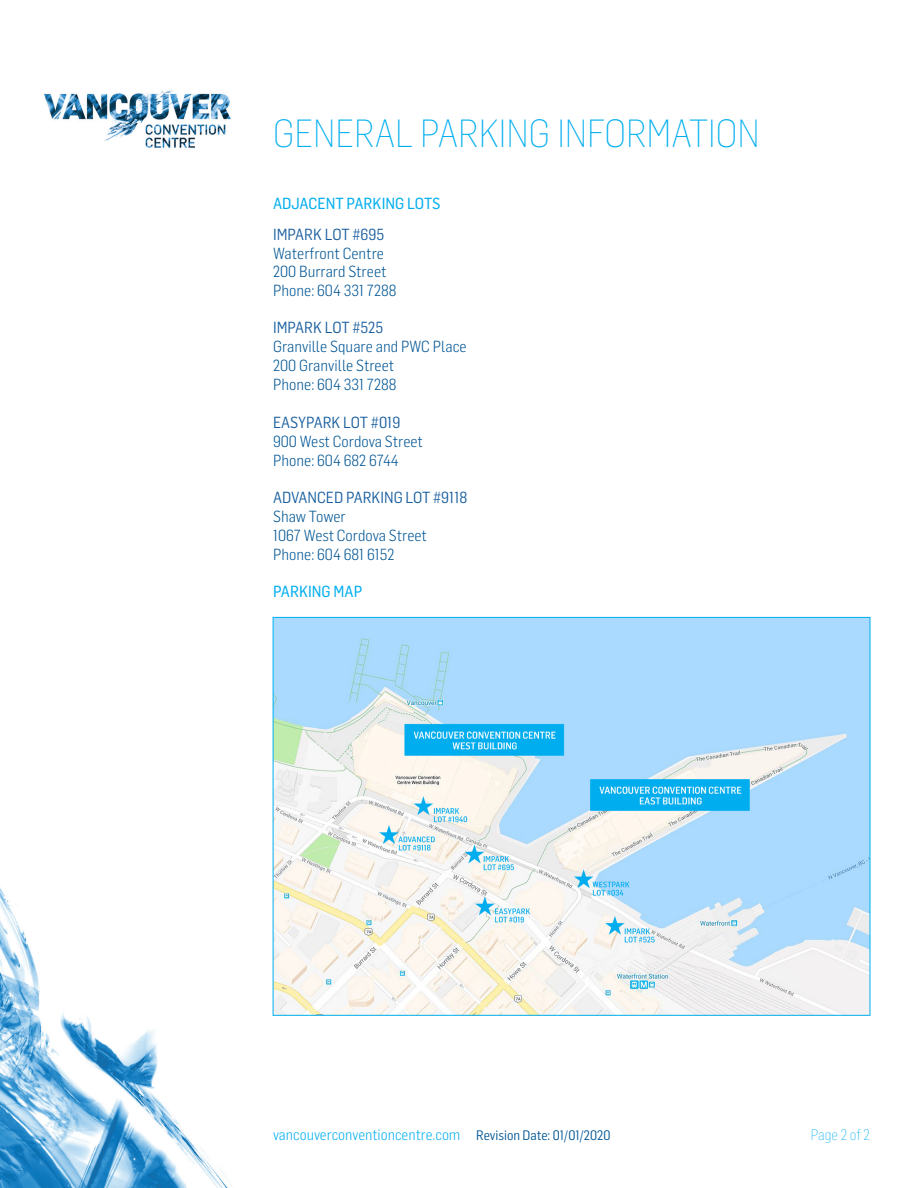
<style>
.page{position:relative;width:918px;height:1188px;background:#fff}
.page>*{position:absolute;margin:0;border:0;box-sizing:border-box;transform-origin:0 0}
.t1{font:200 38.55px "Flama Semicondensed";color:#00aeef}
.t2{font:300 15.75px/18.9px "Flama Semicondensed";color:#005594}
.t3{font:15.75px "Flama Semicondensed";color:#175d9e}
.t4{font:15.75px "Flama Semicondensed Basic";color:#00aeef}
.t5{font:300 15px "Flama Semicondensed";color:#00aeef}
.t6{font:200 15px "Flama Semicondensed";color:#00aeef}
.s1{font-weight:400;font-size:13.5px;color:#005594}
</style>
<div class="page">
<img style="left:0;top:855px;width:273px;height:333px">
<img style="left:44px;top:90px;width:187px;height:58px">
<img style="left:275px;top:619px;width:593px;height:395px">
<h1 class="t1" style="left:273px;top:109px;width:488px">GENERAL PARKING INFORMATION</h1>
<p class="t4" style="left:273px;top:193px;width:169px">ADJACENT PARKING LOTS</p>
<p class="t3" style="left:273px;top:224px;width:113px">IMPARK LOT #695</p>
<p class="t2" style="left:273px;top:243px;width:125px">Waterfront Centre<br>200 Burrard Street<br>Phone: 604 331 7288</p>
<p class="t3" style="left:273px;top:318px;width:112px">IMPARK LOT #525</p>
<p class="t2" style="left:273px;top:336px;width:195px">Granville Square and PWC Place<br>200 Granville Street<br>Phone: 604 331 7288</p>
<p class="t3" style="left:273px;top:412px;width:129px">EASYPARK LOT #019</p>
<p class="t2" style="left:273px;top:431px;width:151px">900 West Cordova Street<br>Phone: 604 682 6744</p>
<p class="t3" style="left:273px;top:488px;width:196px">ADVANCED PARKING LOT #9118</p>
<p class="t2" style="left:273px;top:507px;width:155px">Shaw Tower<br>1067 West Cordova Street<br>Phone: 604 681 6152</p>
<p class="t4" style="left:273px;top:581px;width:91px">PARKING MAP</p>
<p class="t5" style="left:273px;top:1125px;width:339px">vancouverconventioncentre.com <span class="s1">Revision Date: 01/01/2020</span></p>
<p class="t6" style="left:811px;top:1125px;width:61px">Page 2 of 2</p>
</div>
